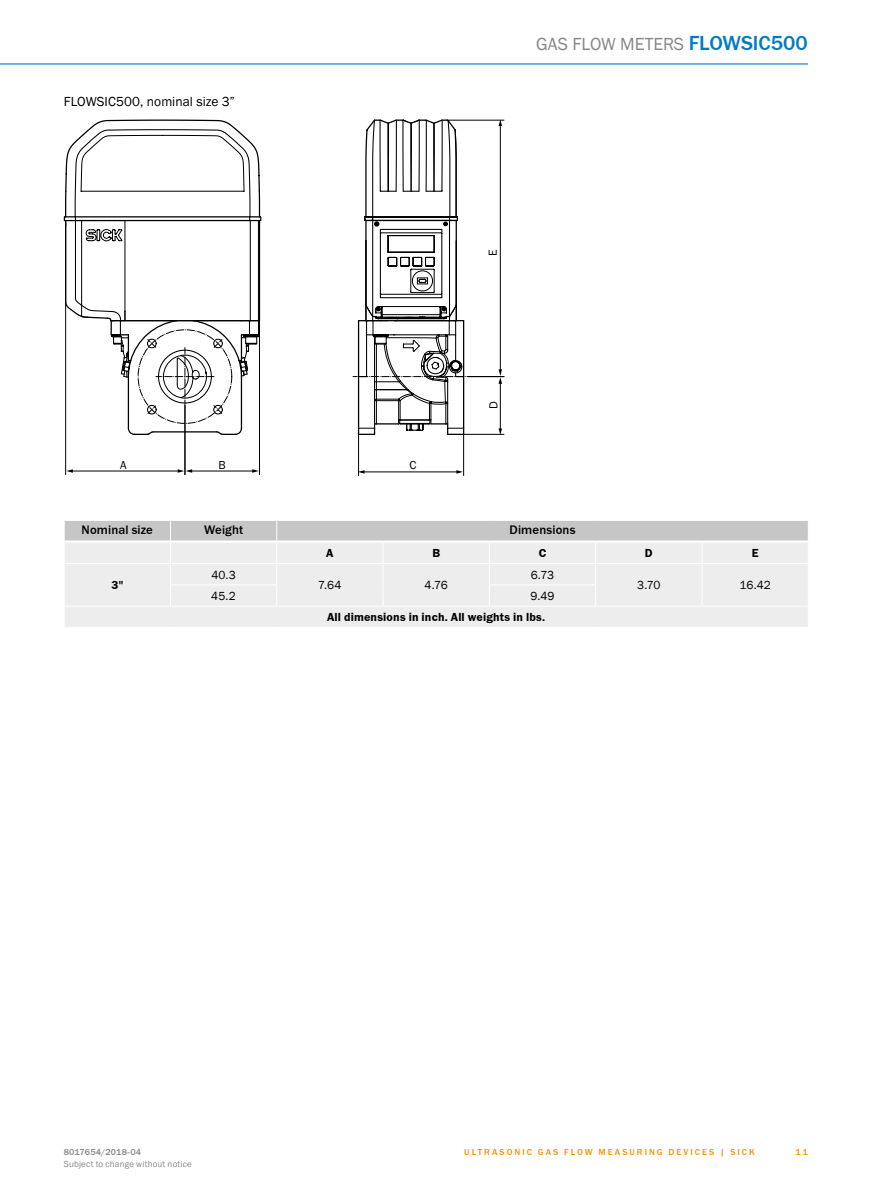
<style>
.page{position:relative;width:893px;height:1188px;background:#fff}
.page>*{position:absolute;margin:0;border:0;box-sizing:border-box;transform-origin:0 0}
.t1{font:500 21px "SICK Franklin";color:#007cc2}
.t2{font:18px "SICK Franklin";color:#878787}
.t3{font:13.5px "SICK Franklin";letter-spacing:.005em;color:#000}
.t4{font:500 12.75px "SICK Franklin";letter-spacing:.01em;color:#000}
.t5{font:700 12px "SICK Franklin";letter-spacing:.015em;color:#000}
.t6{font:12px "SICK Franklin";letter-spacing:-.01em;color:#000}
.t7{font:500 9px "SICK Franklin";letter-spacing:.225em;color:#f39200}
.t8{font:9px "SICK Franklin";letter-spacing:.02em;color:#878787}
.t9{font:500 9px "SICK Franklin";letter-spacing:.025em;color:#878787}
</style>
<div class="page">
<hr style="left:0;top:63px;width:808px;height:2px;background:#007cc2">
<svg style="left:353px;top:120px;width:115px;height:315px"></svg>
<hr style="left:500px;top:125px;width:1px;height:246px;background:#000">
<svg style="left:499px;top:121px;width:3px;height:5px"></svg>
<hr style="left:447px;top:120px;width:57px;height:1px;background:#000">
<hr style="left:500px;top:383px;width:1px;height:47px;background:#000">
<svg style="left:499px;top:369px;width:3px;height:15px"></svg>
<svg style="left:499px;top:428px;width:3px;height:6px"></svg>
<hr style="left:464px;top:434px;width:40px;height:1px;background:#000">
<hr style="left:468px;top:376px;width:36px;height:1px;background:#000">
<hr style="left:363px;top:472px;width:95px;height:1px;background:#000">
<svg style="left:456px;top:470px;width:7px;height:4px"></svg>
<svg style="left:359px;top:470px;width:5px;height:4px"></svg>
<hr style="left:358px;top:434px;width:1px;height:42px;background:#000">
<hr style="left:463px;top:434px;width:1px;height:42px;background:#000">
<hr style="left:72px;top:471px;width:107px;height:1px;background:#000">
<svg style="left:66px;top:469px;width:7px;height:4px"></svg>
<hr style="left:65px;top:226px;width:1px;height:249px;background:#000">
<hr style="left:191px;top:471px;width:62px;height:1px;background:#000">
<svg style="left:178px;top:469px;width:14px;height:4px"></svg>
<svg style="left:252px;top:469px;width:7px;height:4px"></svg>
<hr style="left:259px;top:321px;width:1px;height:154px;background:#000">
<hr style="left:185px;top:406px;width:1px;height:69px;background:#000">
<svg style="left:64px;top:120px;width:197px;height:316px"></svg>
<svg style="left:64px;top:520px;width:744px;height:107px;background:#e6e6e6"></svg>
<hr style="left:171px;top:606px;width:105px;height:1px;background:#fff">
<hr style="left:277px;top:606px;width:106px;height:1px;background:#fff">
<hr style="left:383px;top:606px;width:106px;height:1px;background:#fff">
<hr style="left:490px;top:606px;width:105px;height:1px;background:#fff">
<hr style="left:596px;top:606px;width:106px;height:1px;background:#fff">
<hr style="left:702px;top:606px;width:106px;height:1px;background:#fff">
<p class="t3" style="left:64px;top:93px;width:173px">FLOWSIC500, nominal size 3”</p>
<p class="t6" style="left:120px;top:457px;width:8px">A</p>
<p class="t6" style="left:218px;top:457px;width:9px">B</p>
<h2 class="t2" style="left:536px;top:32px;width:48px">Gas flow</h2>
<h2 class="t2" style="left:620px;top:32px;width:12px">meters</h2>
<h1 class="t1" style="left:689px;top:30px;width:13px">FLOWSIC</h1>
<h1 class="t1" style="left:771px;top:30px;width:39px">500</h1>
<p class="t6" style="left:410px;top:457px;width:8px">C</p>
<p class="t6" style="left:485px;top:256px;width:8px;rotate:-90deg">E</p>
<p class="t6" style="left:486px;top:409px;width:9px;rotate:-90deg">D</p>
<p class="t4" style="left:82px;top:521px;width:73px">NOMINAL SIZE</p>
<p class="t4" style="left:204px;top:521px;width:41px">WEIGHT</p>
<p class="t4" style="left:510px;top:521px;width:67px">DIMENSIONS</p>
<p class="t5" style="left:326px;top:546px;width:9px">A</p>
<p class="t5" style="left:432px;top:546px;width:9px">B</p>
<p class="t5" style="left:539px;top:546px;width:9px">C</p>
<p class="t5" style="left:645px;top:546px;width:9px">D</p>
<p class="t5" style="left:752px;top:546px;width:8px">E</p>
<p class="t5" style="left:111px;top:578px;width:13px">3"</p>
<p class="t6" style="left:211px;top:567px;width:26px">40.3</p>
<p class="t6" style="left:531px;top:567px;width:25px">6.73</p>
<p class="t6" style="left:318px;top:578px;width:25px">7.64</p>
<p class="t6" style="left:425px;top:578px;width:25px">4.76</p>
<p class="t6" style="left:637px;top:578px;width:25px">3.70</p>
<p class="t6" style="left:740px;top:578px;width:33px">16.42</p>
<p class="t6" style="left:211px;top:588px;width:26px">45.2</p>
<p class="t6" style="left:530px;top:588px;width:26px">9.49</p>
<p class="t5" style="left:327px;top:610px;width:220px">All dimensions in inch. All weights in lbs.</p>
<p class="t9" style="left:64px;top:1146px;width:79px">8017654/2018-04</p>
<p class="t7" style="left:464px;top:1146px;width:273px">ULTRASONIC GAS FLOW MEASU RING DEVICES | SIC</p>
<p class="t7" style="left:749px;top:1146px;width:7px">K</p>
<p class="t8" style="left:64px;top:1159px;width:130px">Subject to change without notice</p>
<p class="t7" style="left:796px;top:1146px;width:14px">11</p>
</div>
